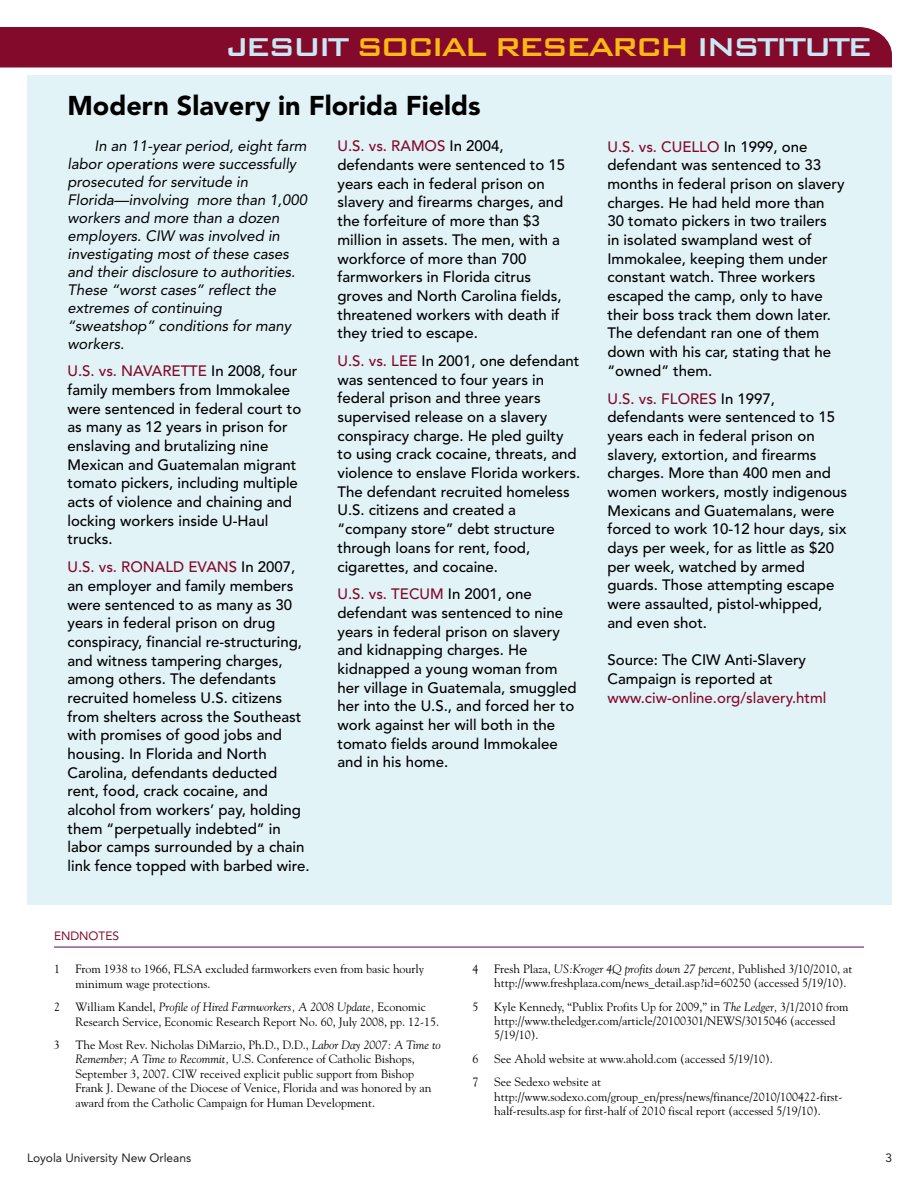
<style>
.page{position:relative;width:918px;height:1188px;background:#fff}
.page>*{position:absolute;margin:0;border:0;box-sizing:border-box;transform-origin:0 0}
.t1{font:500 34.5px "Bank Gothic BT";letter-spacing:-.1em;color:#c8e9f3}
.t2{font:900 27px "Avenir";color:#000}
.t3{font:500 15px/18.8px "Avenir";color:#000}
.t4{font:italic 15px/18px "Avenir";color:#000}
.t5{font:500 15px "Avenir";color:#830a2b}
.t6{font:12px/14.4px "Goudy";color:#000}
.t7{font:12px "Avenir";color:#231f20}
.t8{font:12px "Avenir";color:#830a2b}
.s1{color:#fcb814}
.s2{color:#830a2b}
.s3{font-style:italic}
</style>
<div class="page">
<div style="left:0;top:27px;width:892px;height:41px;background:#830a2b"></div>
<div style="left:27px;top:75px;width:864px;height:830px;background:#e2f3f8"></div>
<hr style="left:54px;top:947px;width:810px;height:1px;background:#4e0b55">
<h1 class="t1" style="left:226px;top:24px;width:649px">JESUIT <span class="s1">SOCIAL RESEARCH</span> INSTITUTE</h1>
<h2 class="t2" style="left:68px;top:94px;width:415px">Modern Slavery in Florida Fields</h2>
<p class="t4" style="left:68px;top:138px;width:241px;text-indent:27px">In an 11-year period, eight farm labor operations were successfully prosecuted for servitude in<br>Florida—involving more than 1,000 workers and more than a dozen employers. CIW was involved in investigating most of these cases and their disclosure to authorities.<br>These “worst cases” reflect the extremes of continuing “sweatshop” conditions for many workers.</p>
<p class="t3" style="left:68px;top:363px;width:235px"><span class="s2">U.S. vs. NAVARETTE</span> In 2008, four family members from Immokalee were sentenced in federal court to as many as 12 years in prison for enslaving and brutalizing nine<br>Mexican and Guatemalan migrant tomato pickers, including multiple acts of violence and chaining and locking workers inside U-Haul trucks.</p>
<p class="t3" style="left:68px;top:559px;width:244px"><span class="s2">U.S. vs. RONALD EVANS</span> In 2007, an employer and family members were sentenced to as many as 30 years in federal prison on drug conspiracy, financial re-structuring, and witness tampering charges, among others. The defendants recruited homeless U.S. citizens from shelters across the Southeast with promises of good jobs and housing. In Florida and North<br>Carolina, defendants deducted rent, food, crack cocaine, and alcohol from workers’ pay, holding them “perpetually indebted” in labor camps surrounded by a chain link fence topped with barbed wire.</p>
<p class="t3" style="left:338px;top:138px;width:229px"><span class="s2">U.S. vs. RAMOS</span> In 2004, defendants were sentenced to 15 years each in federal prison on slavery and firearms charges, and the forfeiture of more than $3 million in assets. The men, with a workforce of more than 700 farmworkers in Florida citrus groves and North Carolina fields, threatened workers with death if they tried to escape.</p>
<p class="t3" style="left:338px;top:353px;width:244px"><span class="s2">U.S. vs. LEE</span> In 2001, one defendant was sentenced to four years in federal prison and three years supervised release on a slavery conspiracy charge. He pled guilty to using crack cocaine, threats, and violence to enslave Florida workers.<br>The defendant recruited homeless<br>U.S. citizens and created a “company store” debt structure through loans for rent, food, cigarettes, and cocaine.</p>
<p class="t3" style="left:338px;top:586px;width:241px"><span class="s2">U.S. vs. TECUM</span> In 2001, one defendant was sentenced to nine years in federal prison on slavery and kidnapping charges. He kidnapped a young woman from her village in Guatemala, smuggled her into the U.S., and forced her to work against her will both in the tomato fields around Immokalee and in his home.</p>
<p class="t3" style="left:608px;top:138px;width:239px"><span class="s2">U.S. vs. CUELLO</span> In 1999, one defendant was sentenced to 33 months in federal prison on slavery charges. He had held more than<br>30 tomato pickers in two trailers<br>in isolated swampland west of<br>Immokalee, keeping them under constant watch. Three workers escaped the camp, only to have their boss track them down later.<br>The defendant ran one of them down with his car, stating that he “owned” them.</p>
<p class="t3" style="left:608px;top:390px;width:241px"><span class="s2">U.S. vs. FLORES</span> In 1997, defendants were sentenced to 15 years each in federal prison on slavery, extortion, and firearms charges. More than 400 men and women workers, mostly indigenous<br>Mexicans and Guatemalans, were forced to work 10-12 hour days, six days per week, for as little as $20 per week, watched by armed guards. Those attempting escape were assaulted, pistol-whipped, and even shot.</p>
<p class="t3" style="left:608px;top:652px;width:200px">Source: The CIW Anti-Slavery<br>Campaign is reported at</p>
<p class="t5" style="left:608px;top:691px;width:220px">www.ciw-online.org/slavery.html</p>
<p class="t8" style="left:54px;top:931px;width:67px">ENDNOTES</p>
<p class="t6" style="left:54px;top:962px;width:7px">1</p>
<p class="t6" style="left:76px;top:962px;width:350px">From 1938 to 1966, FLSA excluded farmworkers even from basic hourly minimum wage protections.</p>
<p class="t6" style="left:54px;top:1000px;width:7px">2</p>
<p class="t6" style="left:76px;top:1000px;width:365px">William Kandel, <span class="s3">Profile of Hired Farmworkers, A 2008 Update,</span> Economic<br>Research Service, Economic Research Report No. 60, July 2008, pp. 12-15.</p>
<p class="t6" style="left:54px;top:1038px;width:7px">3</p>
<p class="t6" style="left:76px;top:1038px;width:367px">The Most Rev. Nicholas DiMarzio, Ph.D., D.D., <span class="s3">Labor Day 2007: A Time to Remember; A Time to Recommit,</span> U.S. Conference of Catholic Bishops, September 3, 2007. CIW received explicit public support from Bishop Frank J. Dewane of the Diocese of Venice, Florida and was honored by an award from the Catholic Campaign for Human Development.</p>
<p class="t6" style="left:472px;top:962px;width:7px">4</p>
<p class="t6" style="left:494px;top:962px;width:360px">Fresh Plaza, <span class="s3">US:Kroger 4Q profits down 27 percent,</span> Published 3/10/2010, at http://www.freshplaza.com/news_detail.asp?id=60250 (accessed 5/19/10).</p>
<p class="t6" style="left:472px;top:999px;width:7px">5</p>
<p class="t6" style="left:494px;top:999px;width:356px">Kyle Kennedy, “Publix Profits Up for 2009,” in <span class="s3">The Ledger,</span> 3/1/2010 from http://www.theledger.com/article/20100301/NEWS/3015046 (accessed<br>5/19/10).</p>
<p class="t6" style="left:472px;top:1052px;width:7px">6</p>
<p class="t6" style="left:494px;top:1052px;width:280px">See Ahold website at www.ahold.com (accessed 5/19/10).</p>
<p class="t6" style="left:472px;top:1075px;width:7px">7</p>
<p class="t6" style="left:494px;top:1075px;width:350px">See Sedexo website at http://www.sodexo.com/group_en/press/news/finance/2010/100422-first&shy;half-results.asp for first-half of 2010 fiscal report (accessed 5/19/10).</p>
<p class="t7" style="left:27px;top:1153px;width:166px">Loyola University New Orleans</p>
<p class="t7" style="left:885px;top:1153px;width:8px">3</p>
</div>
